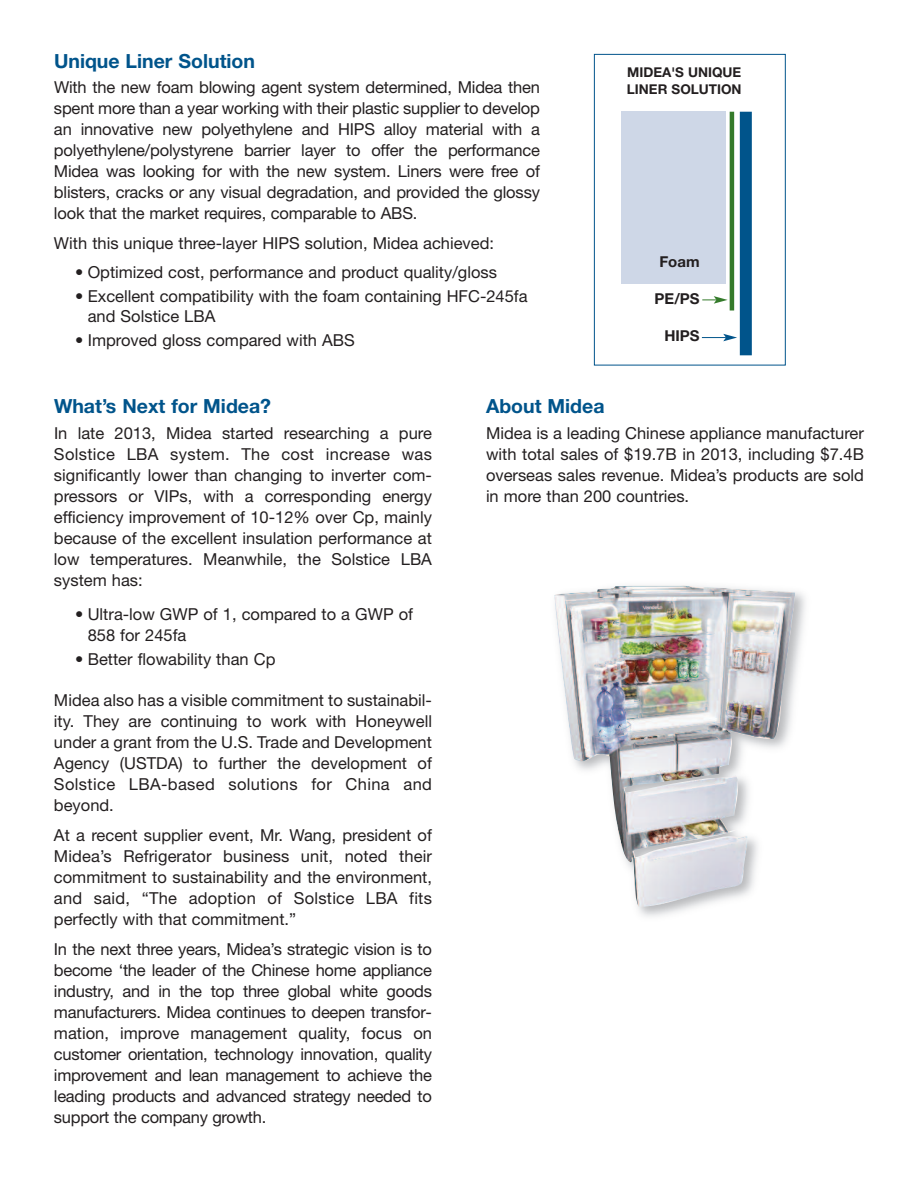
<style>
.page{position:relative;width:918px;height:1188px;background:#fff}
.page>*{position:absolute;margin:0;border:0;box-sizing:border-box;transform-origin:0 0}
.t1{font:700 19.5px "Helvetica Neue LT";color:#00548b}
.t2{font:16.5px/21px "Helvetica Neue LT";color:#231f20;text-align:justify}
.t3{font:700 15px "Helvetica Neue CE";color:#231f20}
.t4{font:700 13.5px/16.5px "Helvetica Neue LT";color:#231f20}
</style>
<div class="page">
<div style="left:594px;top:54px;width:192px;height:311px;border:1px solid #00548b"></div>
<img style="left:554px;top:585px;width:241px;height:322px">
<div style="left:621px;top:112px;width:104px;height:172px;background:#ced7e7"></div>
<hr style="left:730px;top:112px;width:4px;height:199px;background:#357b2b">
<div style="left:740px;top:112px;width:12px;height:243px;background:#00548b"></div>
<svg style="left:702px;top:334px;width:35px;height:7px"></svg>
<svg style="left:702px;top:296px;width:26px;height:8px"></svg>
<p class="t1" style="left:54px;top:49px;width:203px">Unique Liner Solution</p>
<p class="t2" style="left:54px;top:77px;width:488px">With the new foam blowing agent system determined, Midea then spent more than a year working with their plastic supplier to develop an innovative new polyethylene and HIPS alloy material with a polyethylene/polystyrene barrier layer to offer the performance Midea was looking for with the new system. Liners were free of blisters, cracks or any visual degradation, and provided the glossy look that the market requires, comparable to ABS.</p>
<p class="t2" style="left:54px;top:233px;width:442px">With this unique three-layer HIPS solution, Midea achieved:</p>
<p class="t2" style="left:75px;top:261px;width:423px">• Optimized cost, performance and product quality/gloss</p>
<p class="t2" style="left:88px;top:286px;width:441px;line-height:19.8px;text-indent:-12px">• Excellent compatibility with the foam containing HFC-245fa and Solstice LBA</p>
<p class="t2" style="left:75px;top:330px;width:281px">• Improved gloss compared with ABS</p>
<p class="t4" style="left:627px;top:64px;width:116px">MIDEA'S UNIQUE<br>LINER SOLUTION</p>
<p class="t3" style="left:659px;top:253px;width:42px">Foam</p>
<p class="t3" style="left:655px;top:290px;width:47px">PE/PS</p>
<p class="t3" style="left:664px;top:327px;width:37px">HIPS</p>
<p class="t1" style="left:54px;top:394px;width:219px">What’s Next for Midea?</p>
<p class="t2" style="left:54px;top:422px;width:380px">In late 2013, Midea started researching a pure Solstice LBA system. The cost increase was significantly lower than changing to inverter com&shy;pressors or VIPs, with a corresponding energy efficiency improvement of 10-12% over Cp, mainly because of the excellent insulation performance at low temperatures. Meanwhile, the Solstice LBA system has:</p>
<p class="t2" style="left:88px;top:604px;width:327px;text-indent:-12px">• Ultra-low GWP of 1, compared to a GWP of<br>858 for 245fa</p>
<p class="t2" style="left:75px;top:649px;width:202px">• Better flowability than Cp</p>
<p class="t2" style="left:54px;top:689px;width:380px">Midea also has a visible commitment to sustainabil&shy;ity. They are continuing to work with Honeywell under a grant from the U.S. Trade and Development Agency (USTDA) to further the development of Solstice LBA-based solutions for China and beyond.</p>
<p class="t2" style="left:54px;top:824px;width:380px">At a recent supplier event, Mr. Wang, president of Midea’s Refrigerator business unit, noted their commitment to sustainability and the environment, and said, “The adoption of Solstice LBA fits perfectly with that commitment.”</p>
<p class="t2" style="left:54px;top:938px;width:380px">In the next three years, Midea’s strategic vision is to become ‘the leader of the Chinese home appliance industry, and in the top three global white goods manufacturers. Midea continues to deepen transfor&shy;mation, improve management quality, focus on customer orientation, technology innovation, quality improvement and lean management to achieve the leading products and advanced strategy needed to support the company growth.</p>
<p class="t1" style="left:486px;top:394px;width:120px">About Midea</p>
<p class="t2" style="left:486px;top:422px;width:380px">Midea is a leading Chinese appliance manufacturer with total sales of $19.7B in 2013, including $7.4B overseas sales revenue. Midea’s products are sold in more than 200 countries.</p>
</div>
